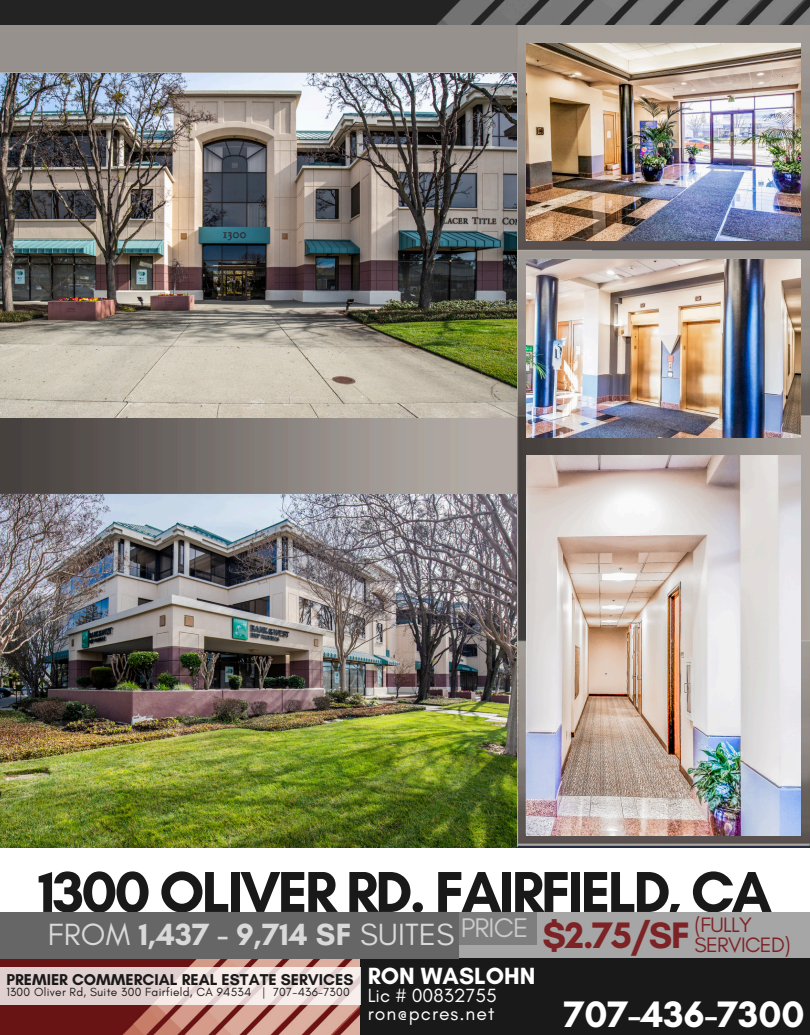
<style>
.page{position:relative;width:810px;height:1035px;background:#fff}
.page>*{position:absolute;margin:0;border:0;box-sizing:border-box;transform-origin:0 0}
.t1{font:700 58.75px "Glacial Indifference";letter-spacing:-.05em;color:#191919}
.t2{font:700 37.5px "Glacial Indifference";color:#fff}
.t3{font:700 37.5px "Glacial Indifference";color:#7d2225}
.t4{font:700 31.25px "Glacial Indifference";letter-spacing:.005em;color:#d9d9d9}
.t5{font:27.5px "Glacial Indifference";letter-spacing:-.03em;color:#cbc9c9}
.t6{font:700 23.88px "Glacial Indifference";color:#fff}
.t7{font:21.25px/20.6px "Glacial Indifference";letter-spacing:-.03em;color:#7d2225}
.t8{font:19.38px "Glacial Indifference";letter-spacing:.05em;color:#fff}
.t9{font:19.38px "Glacial Indifference";color:#fff}
.t10{font:700 16px "Glacial Indifference";color:#191919}
.t11{font:12px "Glacial Indifference";letter-spacing:.025em;color:#191919}
.s1{font-weight:400}
</style>
<div class="page">
<img style="left:0;top:0;width:810px;height:26px">
<img style="left:0;top:26px;width:810px;height:822px">
<img style="left:0;top:73px;width:517px;height:345px">
<img style="left:0;top:494px;width:517px;height:354px">
<img style="left:527px;top:44px;width:274px;height:197px">
<img style="left:527px;top:259px;width:274px;height:178px">
<img style="left:527px;top:456px;width:274px;height:379px">
<div style="left:381px;top:912px;width:429px;height:52px;background:#a6a6a6"></div>
<div style="left:458px;top:912px;width:79px;height:33px;background:#7e7e7e"></div>
<div style="left:137px;top:958px;width:673px;height:77px;background:#191919"></div>
<img style="left:0;top:958px;width:360px;height:77px">
<svg style="left:0;top:967px;width:360px;height:37px;fill:#e1d0d0"></svg>
<div style="left:0;top:912px;width:458px;height:46px;background:#666"></div>
<h1 class="t1" style="left:38px;top:856px;width:735px">1300 OLIVER RD. FAIRFIELD, CA</h1>
<h6 class="t3" style="left:543px;top:913px;width:149px">$2.75/SF</h6>
<p class="t7" style="left:695px;top:914px;width:98px">(FULLY<br>SERVICED)</p>
<p class="t5" style="left:461px;top:911px;width:69px">PRICE</p>
<p class="t4" style="left:48px;top:915px;width:408px"><span class="s1">FROM</span> 1,437 - 9,714 SF <span class="s1">SUITES</span></p>
<p class="t10" style="left:6px;top:970px;width:349px">PREMIER COMMERCIAL REAL ESTATE SERVICES</p>
<h2 class="t11" style="left:6px;top:984px;width:345px">1300 Oliver Rd, Suite 300 Fairfield, CA 94534 | 707-436-7300</h2>
<p class="t6" style="left:368px;top:962px;width:169px">RON WASLOHN</p>
<p class="t9" style="left:368px;top:984px;width:131px">Lic # 00832755</p>
<p class="t8" style="left:368px;top:1002px;width:128px">ron@pcres.net</p>
<p class="t2" style="left:564px;top:992px;width:242px">707-436-7300</p>
</div>
